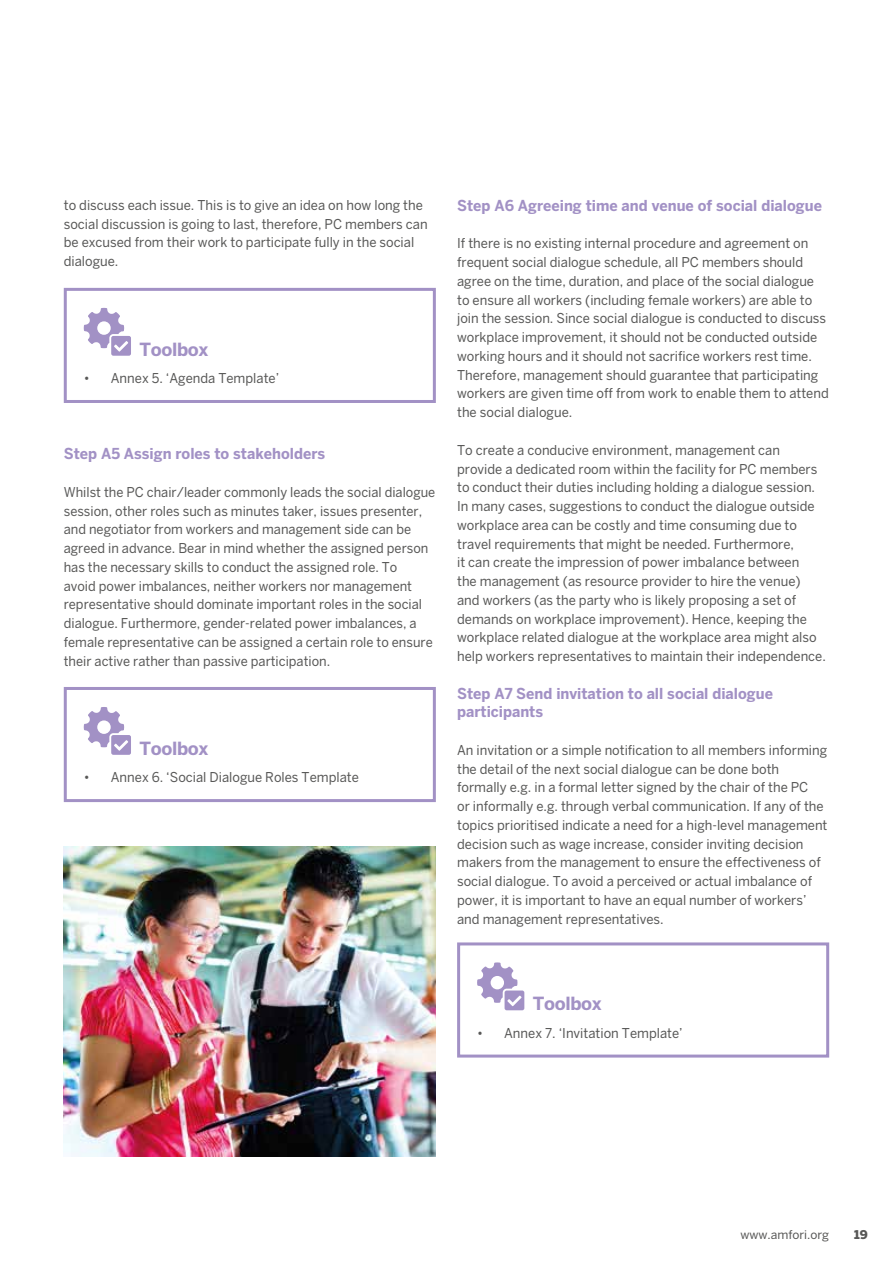
<style>
.page{position:relative;width:893px;height:1263px;background:#fff}
.page>*{position:absolute;margin:0;border:0;box-sizing:border-box;transform-origin:0 0}
.PageStandfirst{font:700 18px "Benton Sans";letter-spacing:-.02em;color:#a291c5}
.Texte_9_12_5{font:700 15px/18.8px "Benton Sans";color:#a291c5;scale:.96 1}
.Texte_9_12_5-2{font:13.5px/18.8px "Benton Sans";color:#575756;scale:.96 1}
.Texte_9_12_5-3{font:13.5px/18.8px "Benton Sans";color:#575756;scale:.95 1}
.t1{font:12px "Benton Sans";color:#575756}
.t2{font:900 12px "Benton Sans";color:#575756}
</style>
<div class="page">
<svg style="left:477px;top:962px;width:47px;height:48px"></svg>
<div style="left:457px;top:942px;width:372px;height:115px;border:3px solid #a291c5"></div>
<svg style="left:84px;top:308px;width:47px;height:48px"></svg>
<div style="left:64px;top:288px;width:372px;height:115px;border:3px solid #a291c5"></div>
<svg style="left:84px;top:707px;width:47px;height:48px"></svg>
<div style="left:64px;top:687px;width:372px;height:115px;border:3px solid #a291c5"></div>
<img style="left:64px;top:846px;width:372px;height:311px">
<p class="Texte_9_12_5-2" style="left:64px;top:195px;width:381px">to discuss each issue. This is to give an idea on how long the social discussion is going to last, therefore, PC members can be excused from their work to participate fully in the social dialogue.</p>
<h4 class="PageStandfirst" style="left:140px;top:338px;width:70px">Toolbox</h4>
<p class="Texte_9_12_5-2" style="left:84px;top:368px;width:205px">• Annex 5. ‘Agenda Template’</p>
<p class="Texte_9_12_5" style="left:64px;top:444px;width:274px">Step A5 Assign roles to stakeholders</p>
<p class="Texte_9_12_5-3" style="left:64px;top:482px;width:393px">Whilst the PC chair/leader commonly leads the social dialogue session, other roles such as minutes taker, issues presenter, and negotiator from workers and management side can be agreed in advance. Bear in mind whether the assigned person has the necessary skills to conduct the assigned role. To<br>avoid power imbalances, neither workers nor management representative should dominate important roles in the social dialogue. Furthermore, gender-related power imbalances, a female representative can be assigned a certain role to ensure their active rather than passive participation.</p>
<h4 class="PageStandfirst" style="left:140px;top:737px;width:70px">Toolbox</h4>
<p class="Texte_9_12_5-2" style="left:84px;top:768px;width:288px">• Annex 6. ‘Social Dialogue Roles Template</p>
<p class="Texte_9_12_5" style="left:457px;top:196px;width:382px">Step A6 Agreeing time and venue of social dialogue</p>
<p class="Texte_9_12_5-2" style="left:457px;top:234px;width:389px">If there is no existing internal procedure and agreement on frequent social dialogue schedule, all PC members should agree on the time, duration, and place of the social dialogue to ensure all workers (including female workers) are able to join the session. Since social dialogue is conducted to discuss workplace improvement, it should not be conducted outside working hours and it should not sacrifice workers rest time.<br>Therefore, management should guarantee that participating workers are given time off from work to enable them to attend the social dialogue.</p>
<p class="Texte_9_12_5-2" style="left:457px;top:440px;width:386px">To create a conducive environment, management can provide a dedicated room within the facility for PC members to conduct their duties including holding a dialogue session.<br>In many cases, suggestions to conduct the dialogue outside workplace area can be costly and time consuming due to travel requirements that might be needed. Furthermore,<br>it can create the impression of power imbalance between<br>the management (as resource provider to hire the venue) and workers (as the party who is likely proposing a set of demands on workplace improvement). Hence, keeping the workplace related dialogue at the workplace area might also help workers representatives to maintain their independence.</p>
<p class="Texte_9_12_5" style="left:457px;top:683px;width:331px">Step A7 Send invitation to all social dialogue participants</p>
<p class="Texte_9_12_5-2" style="left:457px;top:740px;width:387px">An invitation or a simple notification to all members informing the detail of the next social dialogue can be done both formally e.g. in a formal letter signed by the chair of the PC<br>or informally e.g. through verbal communication. If any of the topics prioritised indicate a need for a high-level management decision such as wage increase, consider inviting decision makers from the management to ensure the effectiveness of social dialogue. To avoid a perceived or actual imbalance of power, it is important to have an equal number of workers’ and management representatives.</p>
<h4 class="PageStandfirst" style="left:533px;top:993px;width:70px">Toolbox</h4>
<p class="Texte_9_12_5-2" style="left:477px;top:1023px;width:216px">• Annex 7. ‘Invitation Template’</p>
<p class="t1" style="left:740px;top:1227px;width:90px">www.amfori.org</p>
<p class="t2" style="left:854px;top:1227px;width:15px">19</p>
</div>
